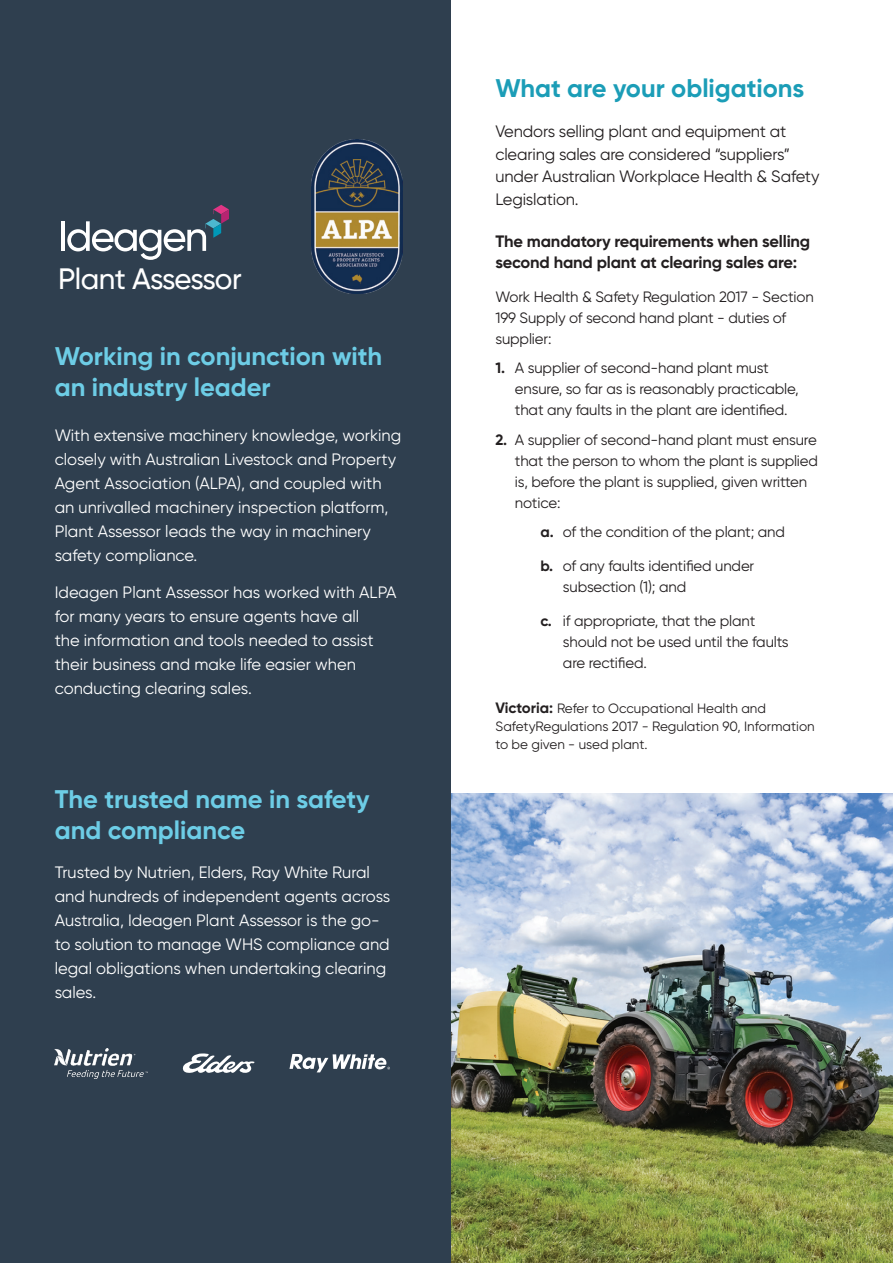
<style>
.page{position:relative;width:893px;height:1263px;background:#fff}
.page>*{position:absolute;margin:0;border:0;box-sizing:border-box;transform-origin:0 0}
.t1{font:500 29.4px "Gilroy";letter-spacing:-.025em;color:#fff}
.Subheading{font:700 25.5px/30.6px "Gilroy";color:#6dcde6}
.t2{font:700 25.5px "Gilroy";color:#1b9db7}
.Body_Copy{font:16.5px/24px "Gilroy";color:#fff}
.t3{font:16.5px/22.5px "Gilroy";letter-spacing:-.01em;color:#231f20}
.t4{font:700 16.5px/21px "Gilroy";letter-spacing:-.01em;color:#231f20}
.t5{font:15px/21px "Gilroy";letter-spacing:-.01em;color:#231f20}
.t6{font:13.5px/18px "Gilroy";color:#231f20}
.s1{font-weight:700}
.s2{font-weight:700;font-size:15px}
</style>
<div class="page">
<img style="left:450px;top:793px;width:443px;height:470px">
<div style="left:0;top:0;width:450px;height:1263px;background:#2f3f4f"></div>
<svg style="left:183px;top:1053px;width:72px;height:20px"></svg>
<img style="left:55px;top:1048px;width:92px;height:30px">
<img style="left:312px;top:139px;width:90px;height:155px">
<svg style="left:289px;top:1054px;width:101px;height:18px"></svg>
<hr style="left:61px;top:221px;width:4px;height:30px;background:#fff">
<svg style="left:67px;top:205px;width:162px;height:55px"></svg>
<p class="t1" style="left:58px;top:260px;width:185px">Plant Assessor</p>
<p class="Subheading" style="left:55px;top:341px;width:329px">Working in conjunction with an industry leader</p>
<p class="Body_Copy" style="left:55px;top:423px;width:348px">With extensive machinery knowledge, working closely with Australian Livestock and Property Agent Association (ALPA), and coupled with an unrivalled machinery inspection platform, Plant Assessor leads the way in machinery safety compliance.</p>
<p class="Body_Copy" style="left:55px;top:580px;width:343px">Ideagen Plant Assessor has worked with ALPA for many years to ensure agents have all<br>the information and tools needed to assist their business and make life easier when conducting clearing sales.</p>
<p class="Subheading" style="left:55px;top:784px;width:316px">The trusted name in safety and compliance</p>
<p class="Body_Copy" style="left:55px;top:860px;width:337px">Trusted by Nutrien, Elders, Ray White Rural and hundreds of independent agents across Australia, Ideagen Plant Assessor is the go&shy;to solution to manage WHS compliance and legal obligations when undertaking clearing sales.</p>
<p class="t2" style="left:495px;top:72px;width:311px">What are your obligations</p>
<p class="t3" style="left:495px;top:120px;width:326px">Vendors selling plant and equipment at clearing sales are considered “suppliers” under Australian Workplace Health &amp; Safety Legislation.</p>
<p class="t4" style="left:495px;top:230px;width:316px">The mandatory requirements when selling second hand plant at clearing sales are:</p>
<p class="t5" style="left:495px;top:286px;width:320px">Work Health &amp; Safety Regulation 2017 - Section<br>199 Supply of second hand plant - duties of supplier:</p>
<p class="t5" style="left:515px;top:357px;width:285px;text-indent:-20px"><span class="s1">1.</span> A supplier of second-hand plant must ensure, so far as is reasonably practicable, that any faults in the plant are identified.</p>
<p class="t5" style="left:515px;top:429px;width:304px;text-indent:-20px"><span class="s1">2.</span> A supplier of second-hand plant must ensure that the person to whom the plant is supplied is, before the plant is supplied, given written notice:</p>
<p class="t5" style="left:540px;top:521px;width:246px"><span class="s1">a.</span> of the condition of the plant; and</p>
<p class="t5" style="left:563px;top:555px;width:193px;text-indent:-22px"><span class="s1">b.</span> of any faults identified under subsection (1); and</p>
<p class="t5" style="left:563px;top:610px;width:227px;text-indent:-22px"><span class="s1">c.</span> if appropriate, that the plant should not be used until the faults are rectified.</p>
<p class="t6" style="left:495px;top:699px;width:321px"><span class="s2">Victoria:</span> Refer to Occupational Health and<br>SafetyRegulations 2017 - Regulation 90, Information to be given - used plant.</p>
</div>
